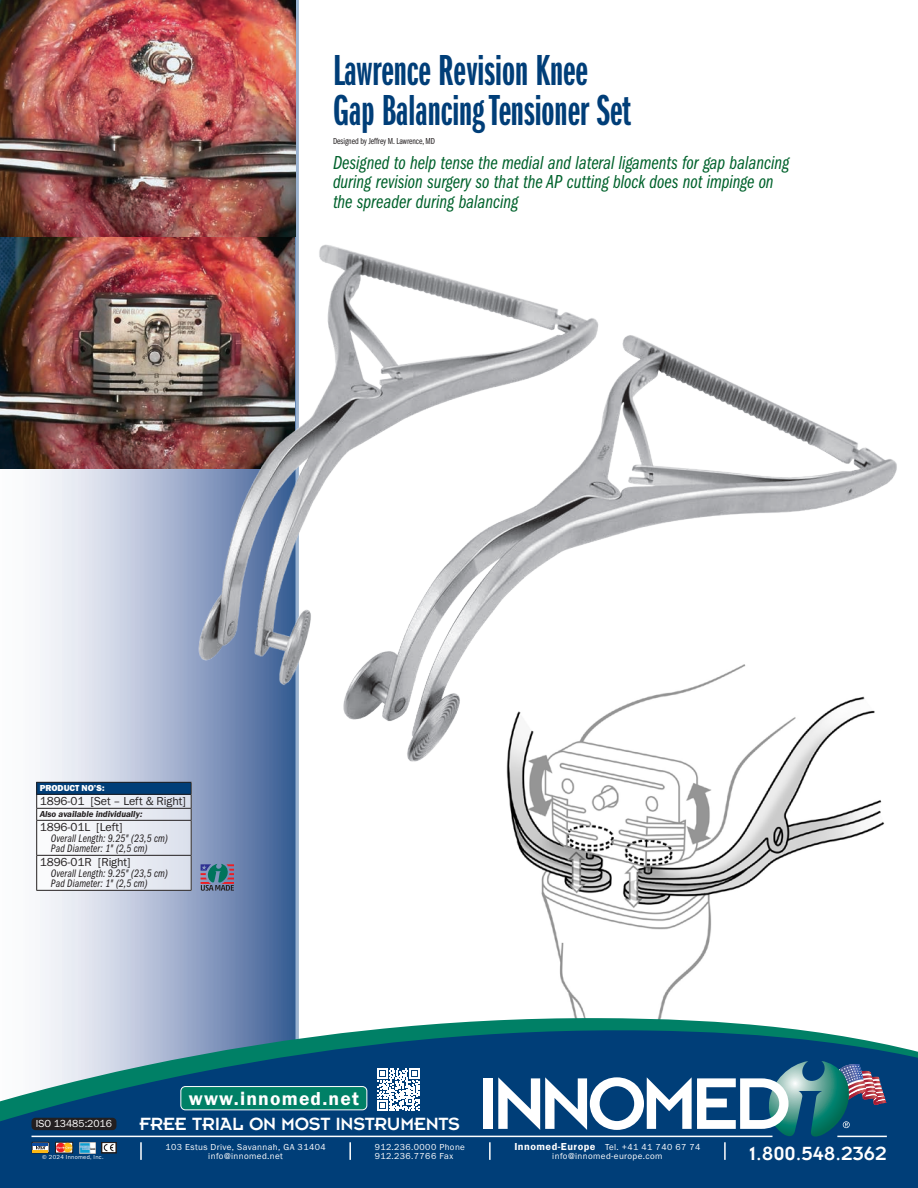
<style>
.page{position:relative;width:918px;height:1188px;background:#fff}
.page>*{position:absolute;margin:0;border:0;box-sizing:border-box;transform-origin:0 0}
.t1{font:45px/40.5px "ITC Franklin Gothic Std Dm X Cp";color:#003e78}
.t2{font:21px "Insignia LT Pro";color:#fff}
.t3{font:19.5px/19.5px "ITC Franklin Gothic Std Bk Cp It";color:#00622c}
.t4{font:19.5px "Insignia LT Pro";letter-spacing:-.01em;color:#fff}
.t5{font:19.5px "Franklin Gothic URW Dem";letter-spacing:.06em;color:#fff}
.t6{font:12px "Franklin Gothic URW Boo";letter-spacing:-.005em;color:#231f20}
.t7{font:11.25px/10.5px "ITC Franklin Gothic Std Bk Cp It";letter-spacing:.005em;color:#231f20}
.t8{font:10.65px "Franklin Gothic URW Boo";letter-spacing:-.005em;color:#fff}
.t9{font:9px/9px "Franklin Gothic URW Boo";letter-spacing:.045em;color:#fff;text-align:center}
.t10{font:9px "ITC Franklin Gothic Std Bk Cp";letter-spacing:-.005em;color:#231f20}
.t11{font:9px "Franklin Gothic URW Dem Ita";letter-spacing:-.005em;color:#231f20}
.t12{font:9px "Franklin Gothic URW Hea";letter-spacing:-.005em;color:#fff}
.t13{font:6px "Franklin Gothic URW Boo";letter-spacing:.045em;color:#fff}
.s1{font-family:"Franklin Gothic URW Dem";font-size:10.5px}
</style>
<div class="page">
<svg style="left:0;top:468px;width:296px;height:550px"></svg>
<hr style="left:296px;top:0;width:2px;height:1044px;background:#cfd6e6">
<img style="left:506px;top:765px;width:379px;height:253px">
<img style="left:0;top:0;width:296px;height:468px">
<img style="left:195px;top:240px;width:702px;height:525px">
<svg style="left:201px;top:864px;width:33px;height:27px"></svg>
<svg style="left:37px;top:795px;width:154px;height:95px;fill:#eef0f6"></svg>
<div style="left:37px;top:782px;width:154px;height:12px;background:#003e78"></div>
<hr style="left:36px;top:821px;width:1px;height:34px;background:#231f20">
<hr style="left:191px;top:821px;width:1px;height:34px;background:#231f20">
<hr style="left:36px;top:856px;width:1px;height:34px;background:#231f20">
<hr style="left:191px;top:856px;width:1px;height:34px;background:#231f20">
<hr style="left:36px;top:808px;width:156px;height:1px;background:#231f20">
<hr style="left:36px;top:820px;width:156px;height:1px;background:#231f20">
<hr style="left:36px;top:855px;width:156px;height:1px;background:#231f20">
<hr style="left:36px;top:890px;width:156px;height:1px;background:#231f20">
<hr style="left:36px;top:782px;width:156px;height:1px;background:#231f20">
<svg style="left:36px;top:783px;width:1px;height:37px"></svg>
<svg style="left:191px;top:783px;width:1px;height:37px"></svg>
<hr style="left:36px;top:794px;width:156px;height:1px;background:#231f20">
<svg style="left:0;top:1018px;width:918px;height:170px;background:#29648b"></svg>
<svg style="left:32px;top:1142px;width:17px;height:11px"></svg>
<hr style="left:33px;top:1143px;width:15px;height:3px;background:#0d4da1">
<svg style="left:55px;top:1142px;width:18px;height:11px"></svg>
<img style="left:79px;top:1142px;width:17px;height:11px">
<div style="left:101px;top:1142px;width:15px;height:11px;border:1px solid #231f20"></div>
<svg style="left:104px;top:1144px;width:10px;height:7px"></svg>
<div style="left:102px;top:1142px;width:14px;height:11px;border:1px solid #231f20"></div>
<div style="left:483px;top:1078px;width:10px;height:51px;background:#fff"></div>
<svg style="left:498px;top:1061px;width:388px;height:99px"></svg>
<div style="left:32px;top:1118px;width:84px;height:12px;background:#231f20;border-radius:4px"></div>
<div style="left:181px;top:1087px;width:186px;height:23px;background:#008066;border-radius:4px"></div>
<div style="left:180px;top:1086px;width:187px;height:24px;border:1px solid #fff;border-radius:4px"></div>
<svg style="left:377px;top:1068px;width:43px;height:42px"></svg>
<h1 class="t1" style="left:333px;top:51px;width:299px">Lawrence Revision Knee<br>Gap Balancing Tensioner Set</h1>
<p class="t10" style="left:333px;top:136px;width:104px">Designed by Jeffrey M. Lawrence, MD</p>
<p class="t3" style="left:333px;top:153px;width:458px">Designed to help tense the medial and lateral ligaments for gap balancing during revision surgery so that the AP cutting block does not impinge on the spreader during balancing</p>
<p class="t12" style="left:40px;top:782px;width:67px">PRODUCT NO’S:</p>
<p class="t6" style="left:40px;top:794px;width:148px">1896-01 [Set – Left &amp; Right]</p>
<p class="t11" style="left:40px;top:808px;width:104px">Also available individually:</p>
<p class="t6" style="left:40px;top:820px;width:84px">1896-01L [Left]</p>
<p class="t7" style="left:51px;top:833px;width:118px">Overall Length: 9.25" (23,5 cm)<br>Pad Diameter: 1" (2,5 cm)</p>
<p class="t6" style="left:40px;top:855px;width:92px">1896-01R [Right]</p>
<p class="t7" style="left:51px;top:868px;width:118px">Overall Length: 9.25" (23,5 cm)<br>Pad Diameter: 1" (2,5 cm)</p>
<p class="t8" style="left:36px;top:1117px;width:78px">ISO 13485:2016</p>
<p class="t5" style="left:189px;top:1086px;width:172px">www.innomed.net</p>
<p class="t4" style="left:140px;top:1114px;width:322px">FREE TRIAL ON MOST INSTRUMENTS</p>
<p class="t9" style="left:166px;top:1142px;width:162px">103 Estus Drive, Savannah, GA 31404 info@innomed.net</p>
<p class="t9" style="left:375px;top:1142px;width:92px;text-align:left">912.236.0000 Phone<br>912.236.7766 Fax</p>
<p class="t9" style="left:514px;top:1142px;width:188px"><span class="s1">Innomed-Europe</span> Tel. +41 41 740 67 74</p>
<p class="t13" style="left:42px;top:1153px;width:63px">© 2024 Innomed, Inc.</p>
<p class="t9" style="left:552px;top:1151px;width:112px">info@innomed-europe.com</p>
<p class="t2" style="left:749px;top:1143px;width:139px">1.800.548.2362</p>
</div>
